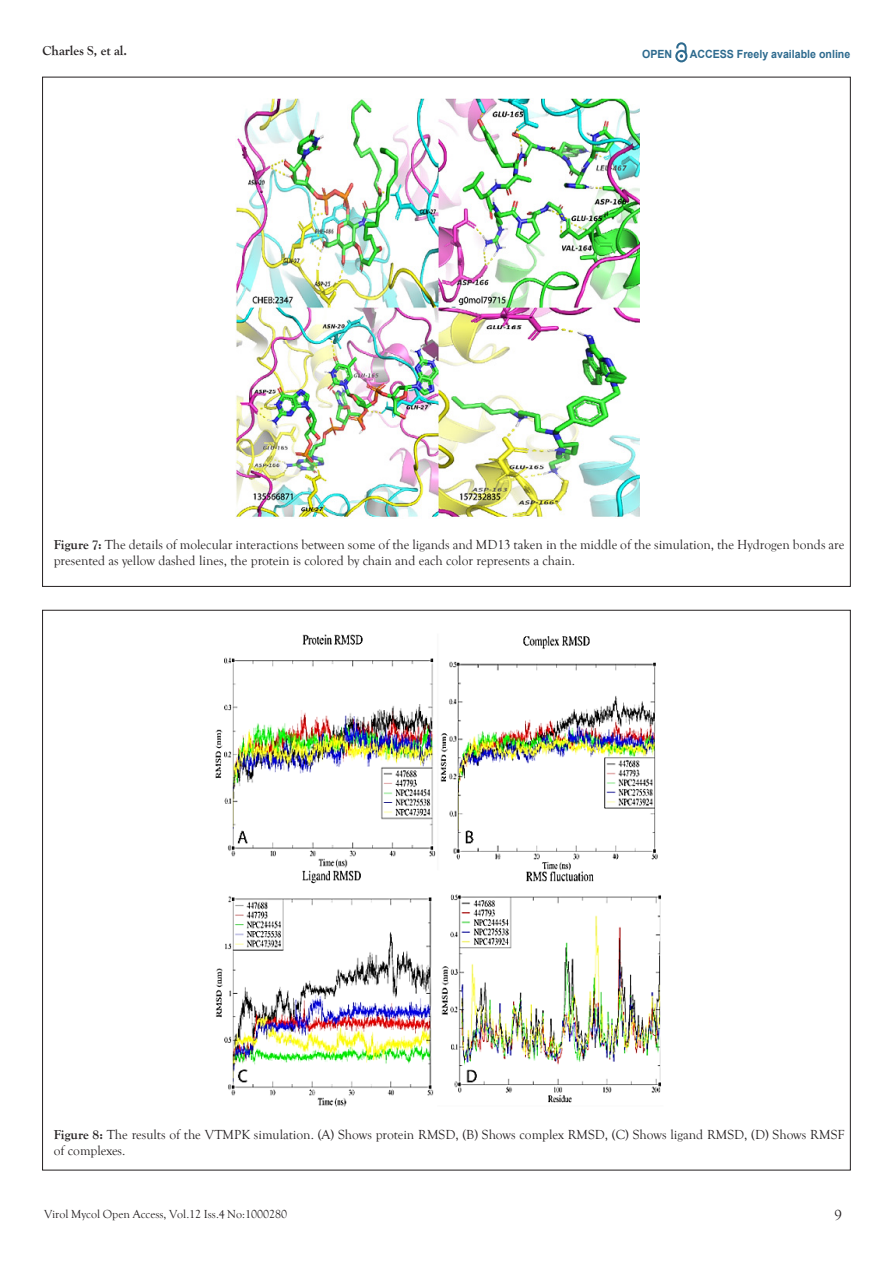
<style>
.page{position:relative;width:893px;height:1263px;background:#fff}
.page>*{position:absolute;margin:0;border:0;box-sizing:border-box;transform-origin:0 0}
.t1{font:15px "Goudy Old Style T";color:#231f20}
.t2{font:13.5px/16.2px "Goudy Old Style T";color:#231f20}
.t3{font:700 13.5px "Goudy Old Style T";color:#231f20}
.t4{font:12px "Goudy Old Style T";color:#231f20}
.t5{font:700 11.25px "Arial";color:#2d6a8e;scale:.94 1}
.s1{font-weight:700}
</style>
<div class="page">
<svg style="left:675px;top:43px;width:12px;height:19px"></svg>
<img style="left:236px;top:98px;width:404px;height:419px">
<img style="left:215px;top:634px;width:446px;height:473px">
<p class="t3" style="left:43px;top:43px;width:86px">Charles S, et al.</p>
<p class="t5" style="left:642px;top:47px;width:34px">OPEN</p>
<p class="t5" style="left:690px;top:46px;width:172px">ACCESS Freely available online</p>
<p class="t2" style="left:54px;top:537px;width:792px"><span class="s1">Figure 7:</span> The details of molecular interactions between some of the ligands and MD13 taken in the middle of the simulation, the Hydrogen bonds are presented as yellow dashed lines, the protein is colored by chain and each color represents a chain.</p>
<p class="t2" style="left:54px;top:1126px;width:792px"><span class="s1">Figure 8:</span> The results of the VTMPK simulation. (A) Shows protein RMSD, (B) Shows complex RMSD, (C) Shows ligand RMSD, (D) Shows RMSF of complexes.</p>
<p class="t4" style="left:44px;top:1207px;width:245px">Virol Mycol Open Access, Vol.12 Iss.4 No:1000280</p>
<p class="t1" style="left:834px;top:1207px;width:9px">9</p>
</div>
